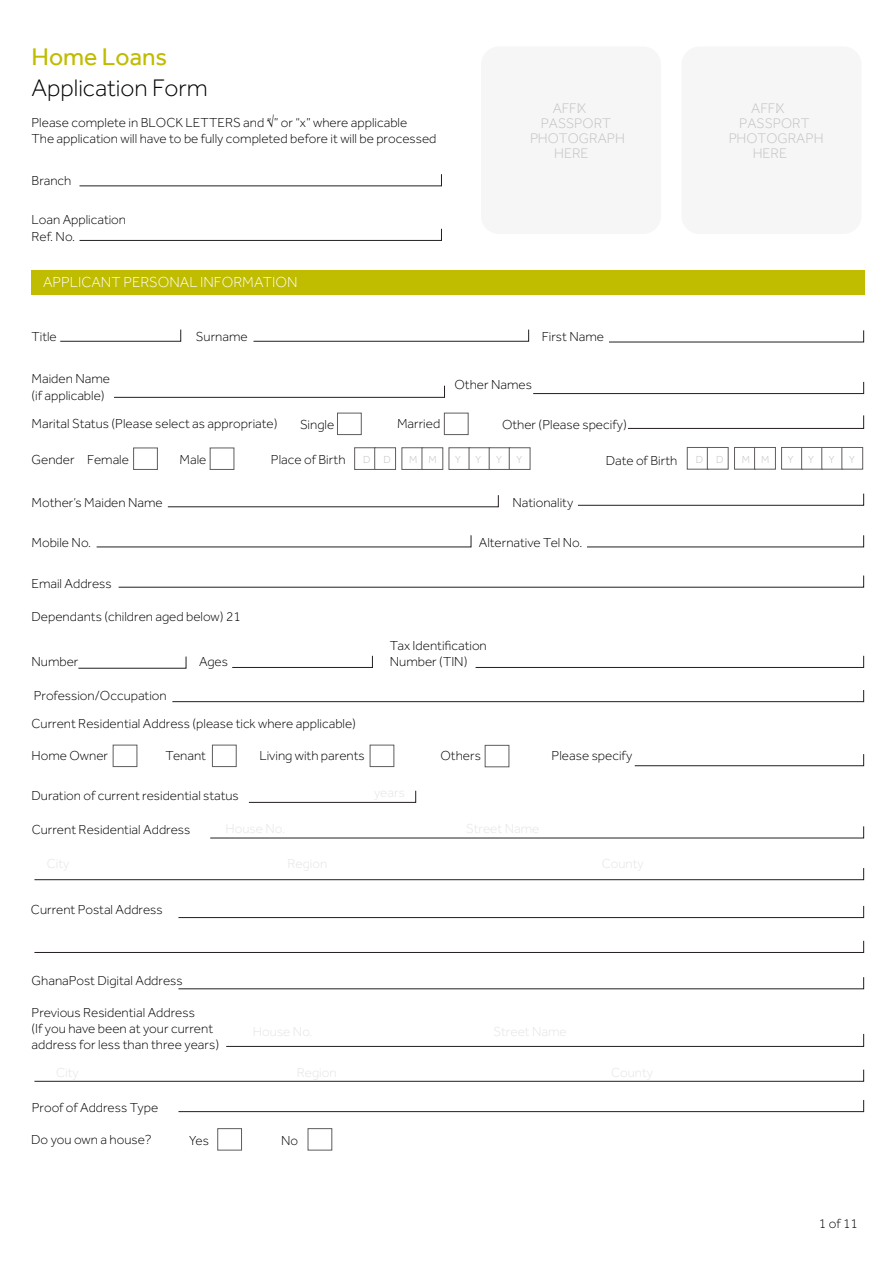
<style>
.page{position:relative;width:893px;height:1263px;background:#fff}
.page>*{position:absolute;margin:0;border:0;box-sizing:border-box;transform-origin:0 0}
.t1{font:300 24.75px "Effra";color:#000}
.t2{font:24.75px "Effra";color:#c0bc00}
.t3{font:300 15px "Effra";color:#fff}
.t4{font:300 14.4px "Effra";color:#c1c2c3}
.t5{font:300 13.5px/16.2px "Effra";color:#000}
.t6{font:300 10.5px "Effra";color:#c0c0be}
</style>
<div class="page">
<div style="left:32px;top:270px;width:833px;height:25px;background:#c0bc00"></div>
<div style="left:481px;top:46px;width:180px;height:188px;background:#f7f6f7;border-radius:18px"></div>
<div style="left:681px;top:46px;width:180px;height:188px;background:#f7f6f7;border-radius:18px"></div>
<svg style="left:79px;top:174px;width:363px;height:12px"></svg>
<svg style="left:609px;top:330px;width:255px;height:12px"></svg>
<svg style="left:253px;top:329px;width:276px;height:13px"></svg>
<svg style="left:114px;top:385px;width:331px;height:13px"></svg>
<svg style="left:167px;top:495px;width:332px;height:12px"></svg>
<svg style="left:96px;top:535px;width:375px;height:12px"></svg>
<svg style="left:475px;top:655px;width:389px;height:13px"></svg>
<svg style="left:232px;top:655px;width:141px;height:13px"></svg>
<svg style="left:248px;top:790px;width:168px;height:13px"></svg>
<svg style="left:210px;top:826px;width:654px;height:12px"></svg>
<svg style="left:178px;top:905px;width:686px;height:13px"></svg>
<svg style="left:178px;top:977px;width:686px;height:12px"></svg>
<svg style="left:226px;top:1033px;width:638px;height:14px"></svg>
<svg style="left:178px;top:1100px;width:686px;height:12px"></svg>
<svg style="left:34px;top:1069px;width:830px;height:13px"></svg>
<svg style="left:34px;top:868px;width:830px;height:12px"></svg>
<svg style="left:34px;top:940px;width:830px;height:13px"></svg>
<svg style="left:78px;top:656px;width:108px;height:13px"></svg>
<svg style="left:118px;top:575px;width:746px;height:12px"></svg>
<svg style="left:172px;top:690px;width:692px;height:12px"></svg>
<svg style="left:587px;top:535px;width:277px;height:12px"></svg>
<svg style="left:577px;top:493px;width:287px;height:13px"></svg>
<svg style="left:533px;top:381px;width:331px;height:13px"></svg>
<svg style="left:634px;top:754px;width:230px;height:12px"></svg>
<svg style="left:628px;top:415px;width:236px;height:14px"></svg>
<svg style="left:60px;top:329px;width:121px;height:13px"></svg>
<svg style="left:79px;top:228px;width:363px;height:13px"></svg>
<div style="left:337px;top:413px;width:25px;height:22px;border:1px solid #605d5c"></div>
<div style="left:133px;top:448px;width:25px;height:22px;border:1px solid #605d5c"></div>
<div style="left:210px;top:448px;width:24px;height:22px;border:1px solid #605d5c"></div>
<div style="left:113px;top:745px;width:24px;height:22px;border:1px solid #605d5c"></div>
<div style="left:212px;top:745px;width:25px;height:22px;border:1px solid #605d5c"></div>
<div style="left:217px;top:1128px;width:25px;height:22px;border:1px solid #605d5c"></div>
<div style="left:308px;top:1128px;width:24px;height:22px;border:1px solid #605d5c"></div>
<div style="left:370px;top:745px;width:24px;height:22px;border:1px solid #605d5c"></div>
<div style="left:485px;top:745px;width:24px;height:22px;border:1px solid #605d5c"></div>
<div style="left:444px;top:413px;width:24px;height:22px;border:1px solid #605d5c"></div>
<div style="left:687px;top:447px;width:21px;height:22px;background:#fff;border:1px solid #605d5c"></div>
<div style="left:707px;top:447px;width:21px;height:22px;background:#fff;border:1px solid #605d5c"></div>
<div style="left:734px;top:447px;width:22px;height:22px;background:#fff;border:1px solid #605d5c"></div>
<div style="left:754px;top:447px;width:22px;height:22px;background:#fff;border:1px solid #605d5c"></div>
<div style="left:781px;top:447px;width:22px;height:22px;background:#fff;border:1px solid #605d5c"></div>
<div style="left:801px;top:447px;width:22px;height:22px;background:#fff;border:1px solid #605d5c"></div>
<div style="left:821px;top:447px;width:22px;height:22px;background:#fff;border:1px solid #605d5c"></div>
<div style="left:841px;top:447px;width:22px;height:22px;background:#fff;border:1px solid #605d5c"></div>
<div style="left:354px;top:447px;width:22px;height:23px;background:#fff;border:1px solid #605d5c"></div>
<div style="left:374px;top:447px;width:22px;height:23px;background:#fff;border:1px solid #605d5c"></div>
<div style="left:401px;top:447px;width:22px;height:23px;background:#fff;border:1px solid #605d5c"></div>
<div style="left:422px;top:447px;width:21px;height:23px;background:#fff;border:1px solid #605d5c"></div>
<div style="left:449px;top:447px;width:21px;height:23px;background:#fff;border:1px solid #605d5c"></div>
<div style="left:469px;top:447px;width:21px;height:23px;background:#fff;border:1px solid #605d5c"></div>
<div style="left:489px;top:447px;width:21px;height:23px;background:#fff;border:1px solid #605d5c"></div>
<div style="left:509px;top:447px;width:21px;height:23px;background:#fff;border:1px solid #605d5c"></div>
<h1 class="t2" style="left:32px;top:42px;width:137px">Home Loans</h1>
<h1 class="t1" style="left:32px;top:73px;width:178px">Application Form</h1>
<p class="t5" style="left:32px;top:114px;width:407px">Please complete in BLOCK LETTERS and “√” or “x” where applicable<br>The application will have to be fully completed before it will be processed</p>
<p class="t5" style="left:32px;top:173px;width:41px">Branch</p>
<p class="t5" style="left:31px;top:212px;width:96px">Loan Application<br>Ref. No.</p>
<p class="t3" style="left:43px;top:274px;width:256px">APPLICANT PERSONAL INFORMATION</p>
<p class="t4" style="left:553px;top:100px;width:35px">AFFIX</p>
<p class="t4" style="left:541px;top:115px;width:72px">PASSPORT</p>
<p class="t4" style="left:530px;top:130px;width:96px">PHOTOGRAPH</p>
<p class="t4" style="left:554px;top:145px;width:36px">HERE</p>
<p class="t5" style="left:32px;top:328px;width:27px">Title</p>
<p class="t5" style="left:196px;top:328px;width:53px">Surname</p>
<p class="t5" style="left:542px;top:328px;width:64px">First Name</p>
<p class="t5" style="left:32px;top:371px;width:80px">Maiden Name (if applicable)</p>
<p class="t5" style="left:454px;top:376px;width:79px">Other Names</p>
<p class="t4" style="left:751px;top:100px;width:35px">AFFIX</p>
<p class="t4" style="left:739px;top:115px;width:72px">PASSPORT</p>
<p class="t4" style="left:729px;top:130px;width:96px">PHOTOGRAPH</p>
<p class="t4" style="left:753px;top:145px;width:36px">HERE</p>
<p class="t5" style="left:32px;top:415px;width:247px">Marital Status (Please select as appropriate)</p>
<p class="t5" style="left:300px;top:416px;width:36px">Single</p>
<p class="t5" style="left:397px;top:416px;width:45px">Married</p>
<p class="t5" style="left:502px;top:416px;width:126px">Other (Please specify)</p>
<p class="t5" style="left:32px;top:451px;width:99px">Gender Female</p>
<p class="t5" style="left:179px;top:451px;width:28px">Male</p>
<p class="t5" style="left:271px;top:451px;width:76px">Place of Birth</p>
<p class="t5" style="left:606px;top:452px;width:73px">Date of Birth</p>
<p class="t6" style="left:363px;top:454px;width:29px">D D</p>
<p class="t6" style="left:409px;top:454px;width:29px">M M</p>
<p class="t6" style="left:455px;top:454px;width:7px">Y</p>
<p class="t6" style="left:476px;top:454px;width:7px">Y</p>
<p class="t6" style="left:496px;top:454px;width:7px">Y</p>
<p class="t6" style="left:516px;top:454px;width:7px">Y</p>
<p class="t6" style="left:696px;top:454px;width:29px">D D</p>
<p class="t6" style="left:742px;top:454px;width:29px">M M</p>
<p class="t6" style="left:788px;top:454px;width:7px">Y</p>
<p class="t6" style="left:808px;top:454px;width:7px">Y</p>
<p class="t6" style="left:829px;top:454px;width:7px">Y</p>
<p class="t6" style="left:849px;top:454px;width:7px">Y</p>
<p class="t5" style="left:32px;top:494px;width:133px">Mother’s Maiden Name</p>
<p class="t5" style="left:512px;top:494px;width:62px">Nationality</p>
<p class="t5" style="left:32px;top:535px;width:61px">Mobile No.</p>
<p class="t5" style="left:479px;top:535px;width:105px">Alternative Tel No.</p>
<p class="t5" style="left:32px;top:575px;width:82px">Email Address</p>
<p class="t5" style="left:32px;top:608px;width:211px">Dependants (children aged below) 21</p>
<p class="t5" style="left:32px;top:653px;width:48px">Number</p>
<p class="t5" style="left:390px;top:637px;width:99px">Tax Identification</p>
<p class="t5" style="left:199px;top:653px;width:31px">Ages</p>
<p class="t5" style="left:390px;top:653px;width:79px">Number (TIN)</p>
<p class="t5" style="left:34px;top:687px;width:134px">Profession/Occupation</p>
<p class="t5" style="left:32px;top:715px;width:326px">Current Residential Address (please tick where applicable)</p>
<p class="t5" style="left:32px;top:748px;width:78px">Home Owner</p>
<p class="t5" style="left:166px;top:747px;width:42px">Tenant</p>
<p class="t5" style="left:259px;top:748px;width:107px">Living with parents</p>
<p class="t5" style="left:440px;top:747px;width:42px">Others</p>
<p class="t5" style="left:552px;top:747px;width:82px">Please specify</p>
<p class="t5" style="left:32px;top:788px;width:209px">Duration of current residential status</p>
<p class="t5" style="left:32px;top:821px;width:160px">Current Residential Address</p>
<p class="t5" style="left:31px;top:902px;width:133px">Current Postal Address</p>
<p class="t5" style="left:32px;top:972px;width:153px">GhanaPost Digital Address</p>
<p class="t5" style="left:32px;top:1004px;width:189px">Previous Residential Address<br>(If you have been at your current address for less than three years)</p>
<p class="t5" style="left:32px;top:1099px;width:128px">Proof of Address Type</p>
<p class="t5" style="left:31px;top:1132px;width:122px">Do you own a house?</p>
<p class="t5" style="left:189px;top:1132px;width:21px">Yes</p>
<p class="t5" style="left:281px;top:1132px;width:19px">No</p>
<p class="t5" style="left:819px;top:1215px;width:40px">1 of 11</p>
</div>
